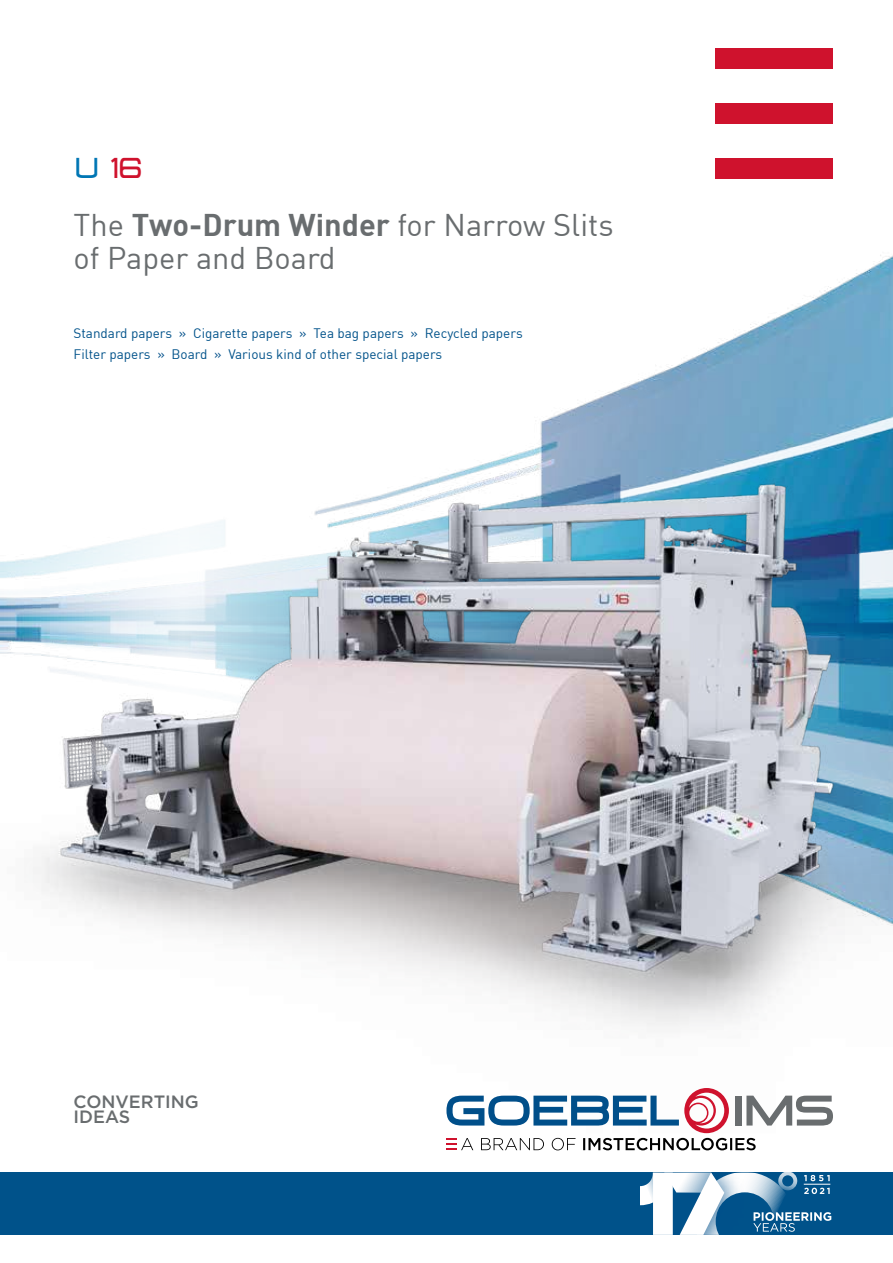
<style>
.page{position:relative;width:893px;height:1263px;background:#fff}
.page>*{position:absolute;margin:0;border:0;box-sizing:border-box;transform-origin:0 0}
.t1{font:30.75px/33px "DIN";color:#696d6f}
.t2{font:28.35px "Probert";color:#cf122d}
.t3{font:500 17.85px/15.3px "Gotham";color:#696d6f}
.t4{font:13.5px/21px "DIN";color:#00528a}
.s1{color:#0076b4}
.s2{font-family:"DIN Bold"}
.s3{color:#004f8a}
</style>
<div class="page">
<img style="left:715px;top:48px;width:178px;height:292px">
<div style="left:0;top:1172px;width:893px;height:63px;background:#00528a"></div>
<div style="left:715px;top:158px;width:118px;height:20px;background:#cf122d"></div>
<div style="left:715px;top:49px;width:118px;height:20px;background:#cf122d"></div>
<div style="left:715px;top:103px;width:118px;height:21px;background:#cf122d"></div>
<svg style="left:640px;top:1172px;width:191px;height:63px"></svg>
<img style="left:0;top:340px;width:893px;height:691px">
<svg style="left:446px;top:1088px;width:387px;height:62px"></svg>
<h2 class="t2" style="left:77px;top:152px;width:69px"><span class="s1">U</span> 16</h2>
<h1 class="t1" style="left:74px;top:208px;width:541px">The <span class="s2">Two-Drum Winder</span> for Narrow Slits of Paper and Board</h1>
<p class="t4" style="left:74px;top:322px;width:451px">Standard papers <span class="s3">»</span> Cigarette papers <span class="s3">»</span> Tea bag papers <span class="s3">»</span> Recycled papers<br>Filter papers <span class="s3">»</span> Board <span class="s3">»</span> Various kind of other special papers</p>
<h3 class="t3" style="left:74px;top:1093px;width:127px">CONVERTING<br>IDEAS</h3>
</div>
